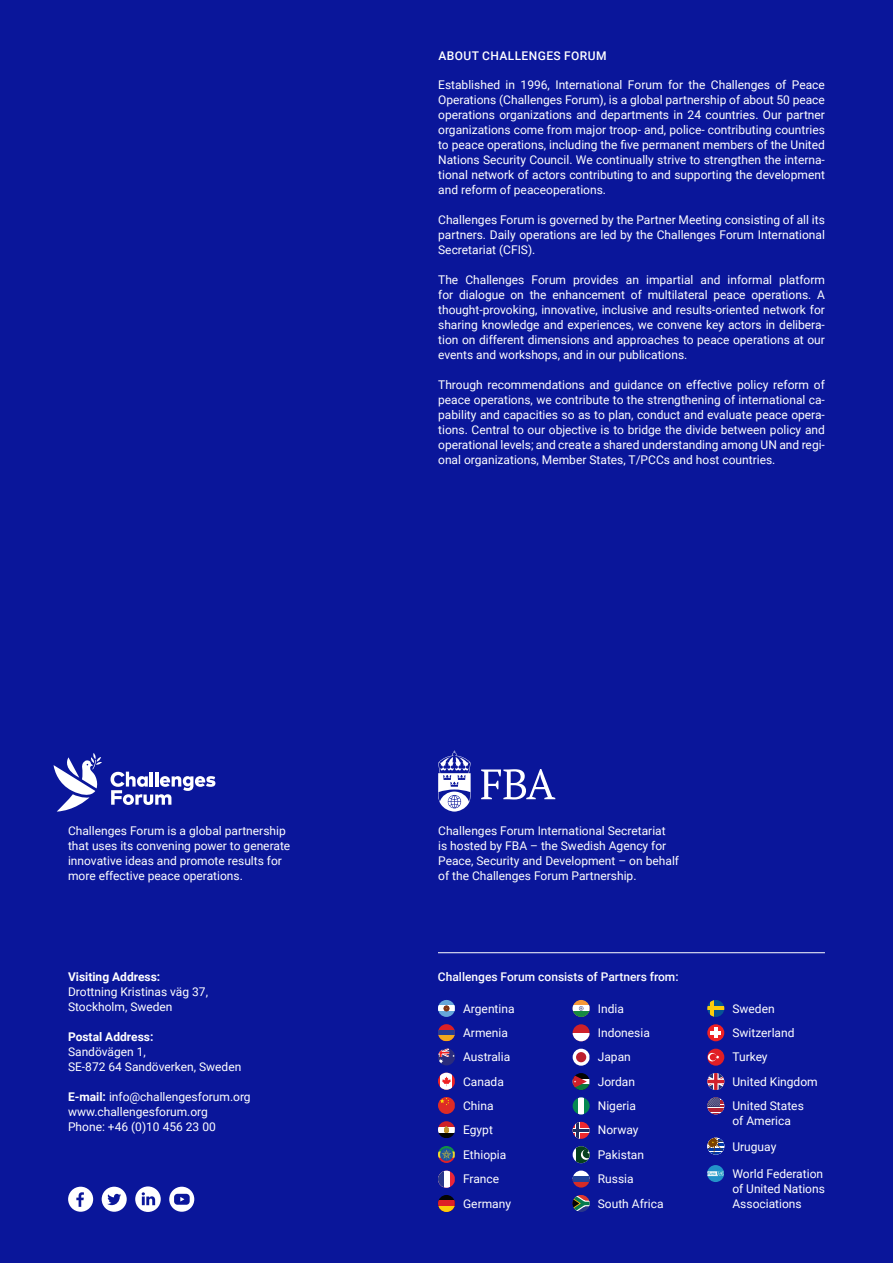
<style>
.page{position:relative;width:893px;height:1263px;background:#0a169a}
.page>*{position:absolute;margin:0;border:0;box-sizing:border-box;transform-origin:0 0}
.t1{font:12px/15px "Roboto";color:#fff}
.t2{font:500 12px "Roboto";color:#fff}
.t3{font:700 12px "Roboto";color:#fff}
.t4{font:500 12px "Roboto";letter-spacing:.035em;color:#fff}
.s1{font-weight:700}
</style>
<div class="page">
<svg style="left:54px;top:753px;width:48px;height:58px"></svg>
<svg style="left:111px;top:772px;width:104px;height:33px"></svg>
<svg style="left:135px;top:1186px;width:26px;height:26px"></svg>
<svg style="left:169px;top:1187px;width:25px;height:25px"></svg>
<svg style="left:102px;top:1187px;width:25px;height:25px"></svg>
<svg style="left:68px;top:1187px;width:25px;height:25px"></svg>
<hr style="left:438px;top:952px;width:387px;height:1px;background:#fff">
<svg style="left:438px;top:1024px;width:17px;height:6px"></svg>
<div style="left:438px;top:1030px;width:17px;height:5px;background:#233d95"></div>
<svg style="left:438px;top:1035px;width:17px;height:6px"></svg>
<svg style="left:438px;top:1048px;width:17px;height:17px"></svg>
<svg style="left:438px;top:1073px;width:17px;height:17px"></svg>
<svg style="left:438px;top:1097px;width:17px;height:17px"></svg>
<svg style="left:438px;top:1132px;width:17px;height:6px"></svg>
<svg style="left:438px;top:1121px;width:17px;height:6px"></svg>
<div style="left:438px;top:1127px;width:17px;height:5px;background:#fff"></div>
<svg style="left:444px;top:1126px;width:5px;height:7px"></svg>
<svg style="left:444px;top:1171px;width:11px;height:17px"></svg>
<svg style="left:438px;top:1171px;width:6px;height:17px"></svg>
<svg style="left:439px;top:1195px;width:15px;height:5px"></svg>
<div style="left:438px;top:1200px;width:17px;height:12px;background:#de1f26"></div>
<svg style="left:438px;top:1206px;width:17px;height:6px"></svg>
<svg style="left:573px;top:1000px;width:16px;height:17px"></svg>
<svg style="left:573px;top:1024px;width:16px;height:9px"></svg>
<div style="left:573px;top:1033px;width:16px;height:8px;background:#fff"></div>
<svg style="left:573px;top:1049px;width:16px;height:17px"></svg>
<div style="left:576px;top:1052px;width:10px;height:10px;background:#bc1f2f;border-radius:50%"></div>
<svg style="left:573px;top:1073px;width:16px;height:17px"></svg>
<svg style="left:438px;top:1000px;width:17px;height:17px"></svg>
<img style="left:438px;top:1146px;width:17px;height:17px">
<img style="left:707px;top:1165px;width:17px;height:17px">
<svg style="left:707px;top:1000px;width:17px;height:17px"></svg>
<hr style="left:711px;top:1000px;width:3px;height:17px;background:#fccc0a">
<hr style="left:707px;top:1007px;width:17px;height:3px;background:#fccc0a">
<div style="left:707px;top:1024px;width:17px;height:17px;background:#ee2123;border-radius:50%"></div>
<svg style="left:710px;top:1027px;width:11px;height:11px"></svg>
<svg style="left:707px;top:1049px;width:17px;height:17px"></svg>
<svg style="left:708px;top:1053px;width:8px;height:8px"></svg>
<svg style="left:710px;top:1054px;width:9px;height:6px"></svg>
<svg style="left:707px;top:1073px;width:17px;height:17px"></svg>
<svg style="left:707px;top:1097px;width:17px;height:17px"></svg>
<svg style="left:573px;top:1122px;width:17px;height:17px"></svg>
<div style="left:573px;top:1146px;width:17px;height:17px;background:#fff;border-radius:50%"></div>
<svg style="left:576px;top:1146px;width:14px;height:17px"></svg>
<svg style="left:573px;top:1170px;width:16px;height:6px"></svg>
<svg style="left:573px;top:1182px;width:16px;height:5px"></svg>
<div style="left:573px;top:1176px;width:17px;height:6px;background:#20419a"></div>
<svg style="left:573px;top:1195px;width:17px;height:17px"></svg>
<div style="left:573px;top:1097px;width:17px;height:17px;background:#058851;border-radius:50%"></div>
<div style="left:578px;top:1097px;width:6px;height:17px;background:#fff"></div>
<svg style="left:707px;top:1138px;width:17px;height:17px"></svg>
<hr style="left:707px;top:1152px;width:17px;height:3px;background:#0038a8">
<svg style="left:707px;top:1138px;width:17px;height:12px"></svg>
<svg style="left:481px;top:769px;width:74px;height:30px"></svg>
<svg style="left:438px;top:750px;width:33px;height:61px"></svg>
<p class="t1" style="left:68px;top:823px;width:224px">Challenges Forum is a global partnership that uses its convening power to generate innovative ideas and promote results for more effective peace operations.</p>
<p class="t3" style="left:68px;top:968px;width:94px">Visiting Address:</p>
<p class="t1" style="left:68px;top:983px;width:141px">Drottning Kristinas väg 37,<br>Stockholm, Sweden</p>
<p class="t3" style="left:68px;top:1028px;width:87px">Postal Address:</p>
<p class="t1" style="left:68px;top:1043px;width:175px">Sandövägen 1,<br>SE-872 64 Sandöverken, Sweden</p>
<p class="t1" style="left:68px;top:1088px;width:184px"><span class="s1">E-mail:</span> info@challengesforum.org www.challengesforum.org<br>Phone: +46 (0)10 456 23 00</p>
<p class="t4" style="left:438px;top:48px;width:170px">ABOUT CHALLENGES FORUM</p>
<p class="t1" style="left:438px;top:77px;width:388px;text-align:justify">Established in 1996, International Forum for the Challenges of Peace Operations (Challenges Forum), is a global partnership of about 50 peace operations organizations and departments in 24 countries. Our partner organizations come from major troop- and, police- contributing countries to peace operations, including the five permanent members of the United Nations Security Council. We continually strive to strengthen the interna&shy;tional network of actors contributing to and supporting the development and reform of peaceoperations.</p>
<p class="t1" style="left:438px;top:212px;width:388px;text-align:justify">Challenges Forum is governed by the Partner Meeting consisting of all its partners. Daily operations are led by the Challenges Forum International Secretariat (CFIS).</p>
<p class="t1" style="left:438px;top:272px;width:388px;text-align:justify">The Challenges Forum provides an impartial and informal platform for dialogue on the enhancement of multilateral peace operations. A thought-provoking, innovative, inclusive and results-oriented network for sharing knowledge and experiences, we convene key actors in delibera&shy;tion on different dimensions and approaches to peace operations at our events and workshops, and in our publications.</p>
<p class="t1" style="left:438px;top:377px;width:388px;text-align:justify">Through recommendations and guidance on effective policy reform of peace operations, we contribute to the strengthening of international ca&shy;pability and capacities so as to plan, conduct and evaluate peace opera&shy;tions. Central to our objective is to bridge the divide between policy and operational levels; and create a shared understanding among UN and regi&shy;onal organizations, Member States, T/PCCs and host countries.</p>
<p class="t1" style="left:438px;top:823px;width:242px">Challenges Forum International Secretariat<br>is hosted by FBA – the Swedish Agency for Peace, Security and Development – on behalf of the Challenges Forum Partnership.</p>
<p class="t2" style="left:438px;top:968px;width:242px">Challenges Forum consists of Partners from:</p>
<p class="t1" style="left:463px;top:1000px;width:53px">Argentina</p>
<p class="t1" style="left:598px;top:1000px;width:28px">India</p>
<p class="t1" style="left:732px;top:1000px;width:44px">Sweden</p>
<p class="t1" style="left:463px;top:1025px;width:46px">Armenia</p>
<p class="t1" style="left:598px;top:1025px;width:54px">Indonesia</p>
<p class="t1" style="left:732px;top:1025px;width:64px">Switzerland</p>
<p class="t1" style="left:463px;top:1049px;width:49px">Australia</p>
<p class="t1" style="left:598px;top:1049px;width:35px">Japan</p>
<p class="t1" style="left:732px;top:1049px;width:37px">Turkey</p>
<p class="t1" style="left:463px;top:1073px;width:42px">Canada</p>
<p class="t1" style="left:598px;top:1073px;width:39px">Jordan</p>
<p class="t1" style="left:732px;top:1073px;width:87px">United Kingdom</p>
<p class="t1" style="left:463px;top:1098px;width:32px">China</p>
<p class="t1" style="left:598px;top:1098px;width:40px">Nigeria</p>
<p class="t1" style="left:732px;top:1098px;width:73px">United States of America</p>
<p class="t1" style="left:463px;top:1122px;width:31px">Egypt</p>
<p class="t1" style="left:598px;top:1122px;width:42px">Norway</p>
<p class="t1" style="left:732px;top:1165px;width:94px">World Federation of United Nations<br>Associations</p>
<p class="t1" style="left:732px;top:1139px;width:45px">Uruguay</p>
<p class="t1" style="left:463px;top:1147px;width:45px">Ethiopia</p>
<p class="t1" style="left:598px;top:1147px;width:48px">Pakistan</p>
<p class="t1" style="left:463px;top:1171px;width:38px">France</p>
<p class="t1" style="left:598px;top:1171px;width:37px">Russia</p>
<p class="t1" style="left:463px;top:1195px;width:49px">Germany</p>
<p class="t1" style="left:598px;top:1195px;width:67px">South Africa</p>
</div>
